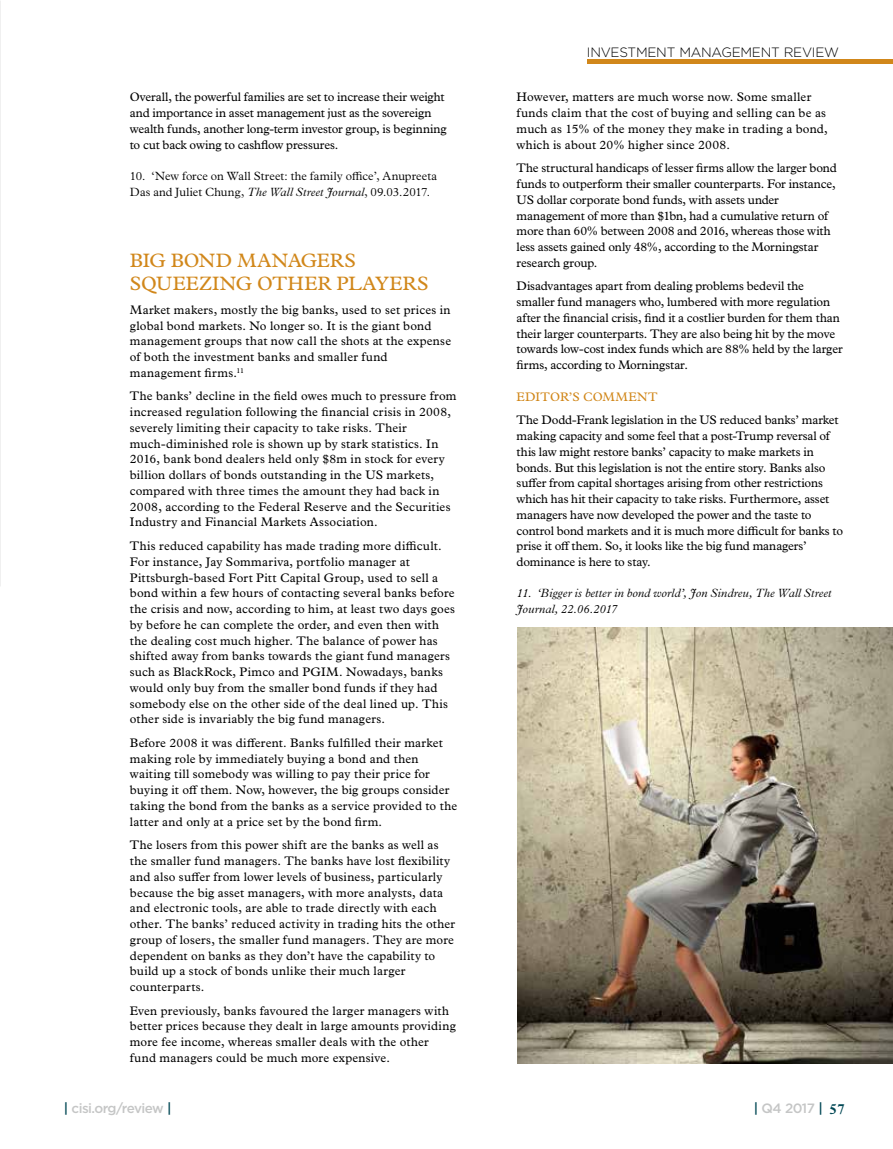
<style>
.page{position:relative;width:893px;height:1149px;background:#fff}
.page>*{position:absolute;margin:0;border:0;box-sizing:border-box;transform-origin:0 0}
.t1{font:19.5px/23.5px "Plantin MT Std";color:#d1871a}
.t2{font:700 15px "Plantin";color:#004754}
.t3{font:300 13.5px "Gotham";letter-spacing:-.02em;color:#000}
.t4{font:500 13.5px "Gotham";letter-spacing:-.04em;color:#c5c6c6}
.t5{font:12.45px/15.8px "Plantin MT Std";letter-spacing:.01em;color:#000}
.t6{font:12.45px/15.8px "Plantin MT Std";letter-spacing:-.01em;color:#000}
.t7{font:12.45px "Plantin MT Std";letter-spacing:.02em;color:#d1871a}
.t8{font:300 12px/15.8px "Plantin MT Std";letter-spacing:.005em;color:#000}
.t9{font:italic 300 12px/15.8px "Plantin MT Std";letter-spacing:.005em;color:#000}
.s1{font-style:italic}
.s2{color:#004754}
</style>
<div class="page">
<hr style="left:588px;top:60px;width:305px;height:4px;background:#d1871a">
<img style="left:0;top:0;width:1px;height:586px">
<img style="left:518px;top:627px;width:375px;height:436px">
<p class="t6" style="left:130px;top:89px;width:318px">Overall, the powerful families are set to increase their weight and importance in asset management just as the sovereign wealth funds, another long-term investor group, is beginning to cut back owing to cashflow pressures.</p>
<p class="t8" style="left:130px;top:168px;width:309px">10. ‘New force on Wall Street: the family office’, Anupreeta<br>Das and Juliet Chung, <span class="s1">The Wall Street Journal</span>, 09.03.2017.</p>
<h1 class="t1" style="left:130px;top:248px;width:300px">BIG BOND MANAGERS<br>SQUEEZING OTHER PLAYERS</h1>
<p class="t5" style="left:130px;top:302px;width:323px">Market makers, mostly the big banks, used to set prices in global bond markets. No longer so. It is the giant bond management groups that now call the shots at the expense of both the investment banks and smaller fund management firms.<sup>11</sup></p>
<p class="t5" style="left:130px;top:388px;width:328px">The banks’ decline in the field owes much to pressure from increased regulation following the financial crisis in 2008, severely limiting their capacity to take risks. Their much-diminished role is shown up by stark statistics. In 2016, bank bond dealers held only $8m in stock for every billion dollars of bonds outstanding in the US markets, compared with three times the amount they had back in 2008, according to the Federal Reserve and the Securities Industry and Financial Markets Association.</p>
<p class="t5" style="left:130px;top:538px;width:327px">This reduced capability has made trading more difficult.<br>For instance, Jay Sommariva, portfolio manager at Pittsburgh-based Fort Pitt Capital Group, used to sell a bond within a few hours of contacting several banks before the crisis and now, according to him, at least two days goes by before he can complete the order, and even then with the dealing cost much higher. The balance of power has shifted away from banks towards the giant fund managers such as BlackRock, Pimco and PGIM. Nowadays, banks would only buy from the smaller bond funds if they had somebody else on the other side of the deal lined up. This other side is invariably the big fund managers.</p>
<p class="t5" style="left:130px;top:734px;width:329px">Before 2008 it was different. Banks fulfilled their market making role by immediately buying a bond and then waiting till somebody was willing to pay their price for buying it off them. Now, however, the big groups consider taking the bond from the banks as a service provided to the latter and only at a price set by the bond firm.</p>
<p class="t5" style="left:130px;top:837px;width:327px">The losers from this power shift are the banks as well as the smaller fund managers. The banks have lost flexibility and also suffer from lower levels of business, particularly because the big asset managers, with more analysts, data and electronic tools, are able to trade directly with each other. The banks’ reduced activity in trading hits the other group of losers, the smaller fund managers. They are more dependent on banks as they don’t have the capability to build up a stock of bonds unlike their much larger counterparts.</p>
<p class="t5" style="left:130px;top:1002px;width:328px">Even previously, banks favoured the larger managers with better prices because they dealt in large amounts providing more fee income, whereas smaller deals with the other fund managers could be much more expensive.</p>
<p class="t3" style="left:587px;top:45px;width:254px">INVESTMENT MANAGEMENT REVIEW</p>
<p class="t5" style="left:517px;top:89px;width:313px">However, matters are much worse now. Some smaller funds claim that the cost of buying and selling can be as much as 15% of the money they make in trading a bond, which is about 20% higher since 2008.</p>
<p class="t6" style="left:517px;top:160px;width:322px">The structural handicaps of lesser firms allow the larger bond funds to outperform their smaller counterparts. For instance, US dollar corporate bond funds, with assets under management of more than $1bn, had a cumulative return of more than 60% between 2008 and 2016, whereas those with less assets gained only 48%, according to the Morningstar research group.</p>
<p class="t6" style="left:517px;top:278px;width:327px">Disadvantages apart from dealing problems bedevil the smaller fund managers who, lumbered with more regulation after the financial crisis, find it a costlier burden for them than their larger counterparts. They are also being hit by the move towards low-cost index funds which are 88% held by the larger firms, according to Morningstar.</p>
<p class="t7" style="left:517px;top:389px;width:142px">EDITOR’S COMMENT</p>
<p class="t6" style="left:517px;top:412px;width:328px">The Dodd-Frank legislation in the US reduced banks’ market making capacity and some feel that a post-Trump reversal of this law might restore banks’ capacity to make markets in bonds. But this legislation is not the entire story. Banks also suffer from capital shortages arising from other restrictions which has hit their capacity to take risks. Furthermore, asset managers have now developed the power and the taste to control bond markets and it is much more difficult for banks to prise it off them. So, it looks like the big fund managers’ dominance is here to stay.</p>
<p class="t9" style="left:517px;top:585px;width:316px">11. ‘Bigger is better in bond world’, Jon Sindreu, The Wall Street<br>Journal, 22.06.2017</p>
<p class="t4" style="left:64px;top:1100px;width:109px"><span class="s2">|</span> cisi.org/review <span class="s2">|</span></p>
<p class="t4" style="left:754px;top:1100px;width:71px"><span class="s2">|</span> Q4 2017 <span class="s2">|</span></p>
<p class="t2" style="left:829px;top:1099px;width:17px">57</p>
</div>
